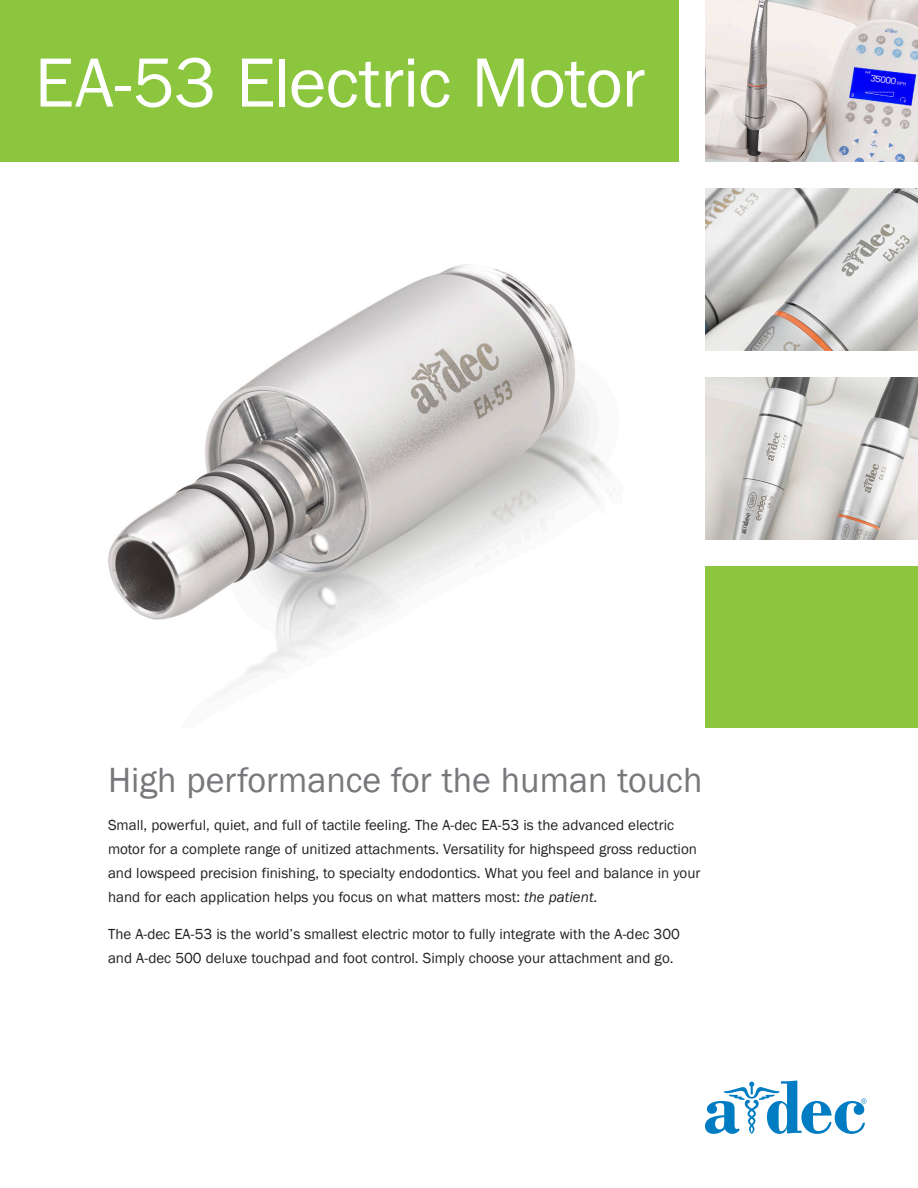
<style>
.page{position:relative;width:918px;height:1188px;background:#fff}
.page>*{position:absolute;margin:0;border:0;box-sizing:border-box;transform-origin:0 0}
.Head{font:72px "Franklin Gothic";letter-spacing:-.015em;color:#fff}
.Headline{font:36px "Franklin Gothic";color:#76787b}
.body_copy{font:15px/24px "Franklin Gothic";color:#231f20}
.s1{font-style:italic}
</style>
<div class="page">
<img style="left:108px;top:264px;width:498px;height:412px">
<div style="left:0;top:0;width:679px;height:162px;background:#8bc63e"></div>
<img style="left:706px;top:0;width:212px;height:162px">
<img style="left:706px;top:189px;width:212px;height:161px">
<img style="left:706px;top:377px;width:212px;height:162px">
<div style="left:706px;top:566px;width:212px;height:162px;background:#8bc63e"></div>
<svg style="left:705px;top:1081px;width:162px;height:53px"></svg>
<p class="Head" style="left:35px;top:38px;width:612px">EA-53 Electric Motor</p>
<p class="Headline" style="left:108px;top:758px;width:596px">High performance for the human touch</p>
<p class="body_copy" style="left:108px;top:813px;width:594px">Small, powerful, quiet, and full of tactile feeling. The A-dec EA-53 is the advanced electric motor for a complete range of unitized attachments. Versatility for highspeed gross reduction and lowspeed precision finishing, to specialty endodontics. What you feel and balance in your hand for each application helps you focus on what matters most: <span class="s1">the patient</span>.</p>
<p class="body_copy" style="left:108px;top:922px;width:573px">The A-dec EA-53 is the world’s smallest electric motor to fully integrate with the A-dec 300 and A-dec 500 deluxe touchpad and foot control. Simply choose your attachment and go.</p>
</div>
